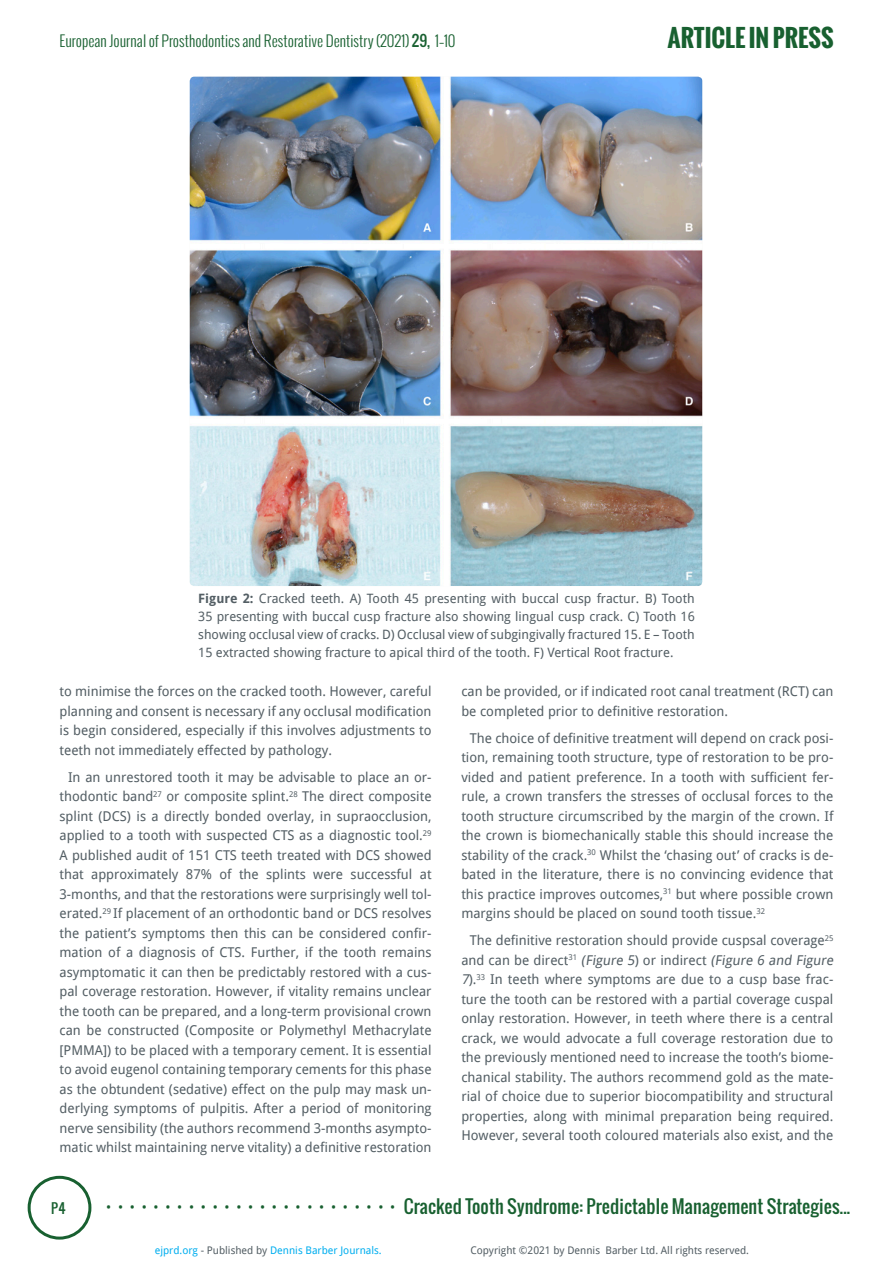
<style>
.page{position:relative;width:893px;height:1263px;background:#fff}
.page>*{position:absolute;margin:0;border:0;box-sizing:border-box;transform-origin:0 0}
.t1{font:700 24px "Oswald";color:#186030}
.t2{font:18px "Oswald";letter-spacing:.01em;color:#186030}
.t3{font:300 15px "Oswald";color:#186030}
.Body_Text{font:13.5px/19.5px "Droid Sans";color:#535e64;text-align:justify}
.t4{font:13.5px "Oswald";color:#186030}
.Inline_Figure_Text{font:12.9px/18px "Droid Sans";color:#535e64;text-align:justify}
.t5{font:10.5px "Droid Sans";color:#535e64}
.t6{font:10.5px "Droid Sans";color:#00aeef}
.s1{font-weight:400}
.s2{font-weight:700}
.s3{font-family:"Droid Sans";font-size:13.5px}
.s4{color:#535e64}
</style>
<div class="page">
<img style="left:190px;top:77px;width:512px;height:509px">
<div style="left:28px;top:1176px;width:63px;height:63px;border:3px solid #186030;border-radius:50%"></div>
<p class="t3" style="left:60px;top:31px;width:397px">European Journal of Prosthodontics and Restorative Dentistry (2021) <span class="s1">29,</span> 1–10</p>
<h1 class="t1" style="left:668px;top:20px;width:167px">ARTICLE IN PRESS</h1>
<p class="Inline_Figure_Text" style="left:198px;top:589px;width:498px"><span class="s2">Figure 2:</span> Cracked teeth. A) Tooth 45 presenting with buccal cusp fractur. B) Tooth 35 presenting with buccal cusp fracture also showing lingual cusp crack. C) Tooth 16 showing occlusal view of cracks. D) Occlusal view of subgingivally fractured 15. E – Tooth 15 extracted showing fracture to apical third of the tooth. F) Vertical Root fracture.</p>
<p class="Body_Text" style="left:60px;top:681px;width:374px">to minimise the forces on the cracked tooth. However, careful planning and consent is necessary if any occlusal modification is begin considered, especially if this involves adjustments to teeth not immediately effected by pathology.</p>
<p class="Body_Text" style="left:60px;top:767px;width:374px;text-indent:9px">In an unrestored tooth it may be advisable to place an or&shy;thodontic band<sup>27</sup> or composite splint.<sup>28</sup> The direct composite splint (DCS) is a directly bonded overlay, in supraocclusion, applied to a tooth with suspected CTS as a diagnostic tool.<sup>29<br></sup>A published audit of 151 CTS teeth treated with DCS showed that approximately 87% of the splints were successful at 3-months, and that the restorations were surprisingly well tol&shy;erated.<sup>29</sup> If placement of an orthodontic band or DCS resolves the patient’s symptoms then this can be considered confir&shy;mation of a diagnosis of CTS. Further, if the tooth remains asymptomatic it can then be predictably restored with a cus&shy;pal coverage restoration. However, if vitality remains unclear the tooth can be prepared, and a long-term provisional crown can be constructed (Composite or Polymethyl Methacrylate [PMMA]) to be placed with a temporary cement. It is essential to avoid eugenol containing temporary cements for this phase as the obtundent (sedative) effect on the pulp may mask un&shy;derlying symptoms of pulpitis. After a period of monitoring nerve sensibility (the authors recommend 3-months asympto&shy;matic whilst maintaining nerve vitality) a definitive restoration</p>
<p class="Body_Text" style="left:461px;top:681px;width:374px">can be provided, or if indicated root canal treatment (RCT) can be completed prior to definitive restoration.</p>
<p class="Body_Text" style="left:461px;top:728px;width:374px;text-indent:9px">The choice of definitive treatment will depend on crack posi&shy;tion, remaining tooth structure, type of restoration to be pro&shy;vided and patient preference. In a tooth with sufficient fer&shy;rule, a crown transfers the stresses of occlusal forces to the tooth structure circumscribed by the margin of the crown. If the crown is biomechanically stable this should increase the stability of the crack.<sup>30</sup> Whilst the ‘chasing out’ of cracks is de&shy;bated in the literature, there is no convincing evidence that this practice improves outcomes,<sup>31</sup> but where possible crown margins should be placed on sound tooth tissue.<sup>32</sup></p>
<p class="Body_Text" style="left:461px;top:930px;width:376px;text-align:center">The definitive restoration should provide cuspsal coverage<sup>25 </sup>and can be direct<sup>31</sup> (Figure 5) or indirect (Figure 6 and Figure 7).<sup>33</sup> In teeth where symptoms are due to a cusp base frac&shy;ture the tooth can be restored with a partial coverage cuspal onlay restoration. However, in teeth where there is a central crack, we would advocate a full coverage restoration due to the previously mentioned need to increase the tooth’s biome&shy;chanical stability. The authors recommend gold as the mate&shy;rial of choice due to superior biocompatibility and structural properties, along with minimal preparation being required.<br>However, several tooth coloured materials also exist, and the</p>
<p class="t4" style="left:51px;top:1198px;width:16px">P4</p>
<h2 class="t2" style="left:106px;top:1192px;width:745px"><span class="s3">• • • • • • • • • • • • • • • • • • • • • • • • •</span> Cracked Tooth Syndrome: Predictable Management Strategies...</h2>
<p class="t6" style="left:155px;top:1243px;width:228px">ejprd.org <span class="s4">- Published by</span> Dennis Barber Journals.</p>
<p class="t5" style="left:470px;top:1243px;width:280px">Copyright ©2021 by Dennis Barber Ltd. All rights reserved.</p>
</div>
